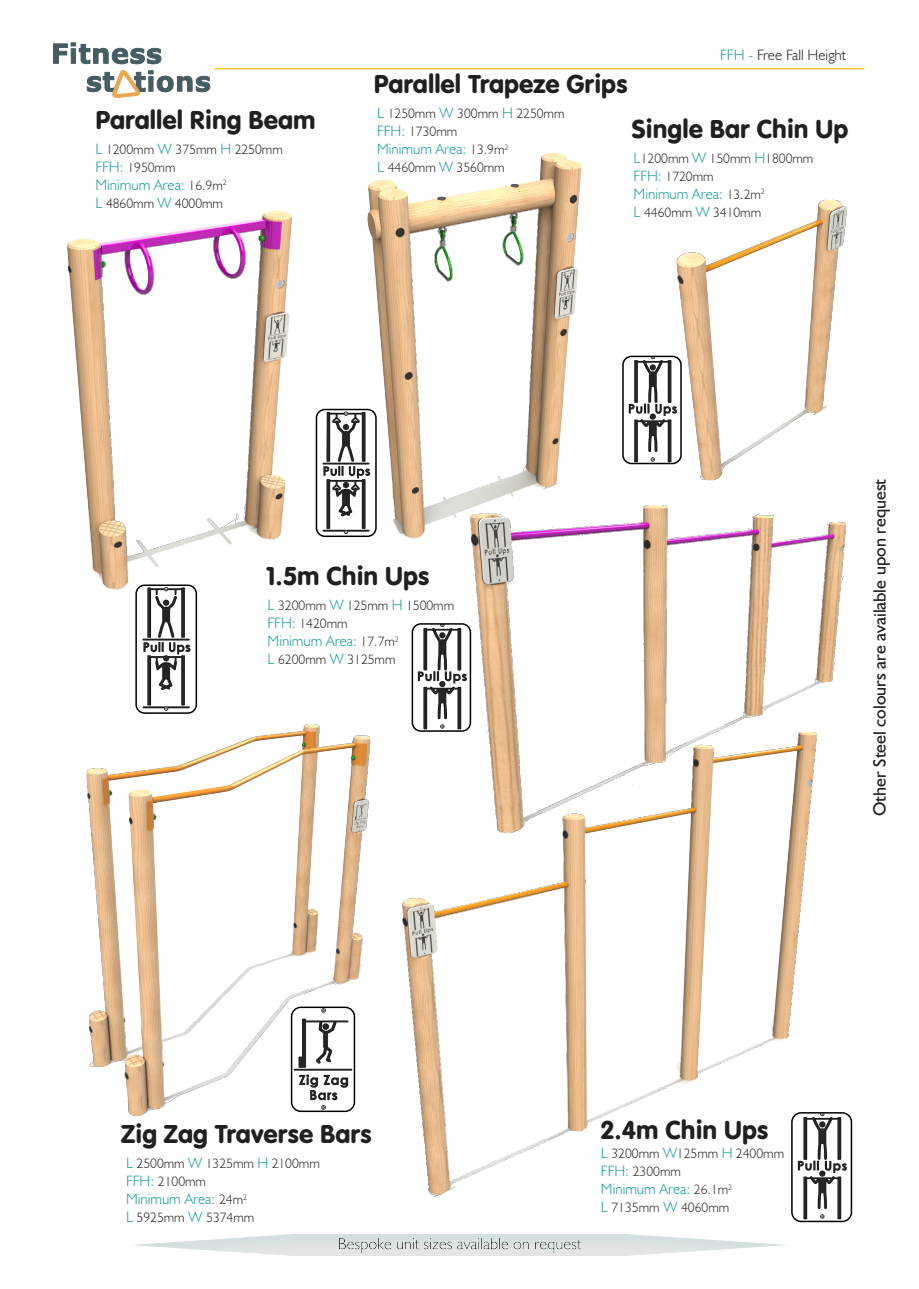
<style>
.page{position:relative;width:919px;height:1289px;background:#fff}
.page>*{position:absolute;margin:0;border:0;box-sizing:border-box;transform-origin:0 0}
.t1{font:27px "VAG Rundschrift DOT";color:#231f20}
.t2{font:18px "Humanist 521 BT";color:#231f20}
.t3{font:300 15px "Humanist 521 BT";color:#129b98}
.t4{font:300 15px "Humanist 521 BT";color:#231f20}
.t5{font:300 13.5px "Humanist 521 BT";color:#231f20}
.s1{font-size:15px;color:#129b98}
.s2{font-size:13.5px;color:#231f20}
.s3{color:#129b98}
</style>
<div class="page">
<svg style="left:133px;top:1239px;width:653px;height:17px"></svg>
<div style="left:205px;top:1230px;width:500px;height:25px;background:#c7e9f4;opacity:.75"></div>
<svg style="left:53px;top:42px;width:157px;height:56px"></svg>
<hr style="left:214px;top:68px;width:650px;height:1px;background:#fecb2f">
<img style="left:657px;top:199px;width:190px;height:282px">
<img style="left:414px;top:626px;width:27px;height:97px">
<div style="left:411px;top:623px;width:60px;height:108px;border:2px solid #000;border-radius:9px"></div>
<img style="left:142px;top:629px;width:49px;height:78px">
<div style="left:135px;top:584px;width:62px;height:129px;border:2px solid #000;border-radius:9px"></div>
<img style="left:323px;top:412px;width:18px;height:120px">
<img style="left:623px;top:356px;width:58px;height:107px">
<div style="left:622px;top:355px;width:59px;height:109px;border:2px solid #000;border-radius:9px"></div>
<img style="left:794px;top:1115px;width:56px;height:105px">
<div style="left:791px;top:1112px;width:61px;height:110px;border:2px solid #000;border-radius:9px"></div>
<img style="left:67px;top:210px;width:256px;height:419px">
<img style="left:341px;top:153px;width:241px;height:386px">
<img style="left:441px;top:497px;width:405px;height:226px">
<img style="left:86px;top:707px;width:280px;height:409px">
<img style="left:366px;top:723px;width:482px;height:491px">
<p class="t1" style="left:95px;top:104px;width:221px">Parallel Ring Beam</p>
<p class="t5" style="left:95px;top:141px;width:189px"><span class="s1">L</span> 1200mm <span class="s1">W</span> 375mm <span class="s1">H</span> 2250mm</p>
<p class="t5" style="left:95px;top:159px;width:81px"><span class="s1">FFH:</span> 1950mm</p>
<p class="t3" style="left:95px;top:175px;width:133px">Minimum Area: <span class="s2">16.9m</span><sup>2</sup></p>
<p class="t5" style="left:95px;top:195px;width:129px"><span class="s1">L</span> 4860mm <span class="s1">W</span> 4000mm</p>
<p class="t1" style="left:374px;top:68px;width:256px">Parallel Trapeze Grips</p>
<p class="t4" style="left:720px;top:46px;width:127px"><span class="s3">FFH -</span> Free Fall Height</p>
<p class="t5" style="left:377px;top:105px;width:189px"><span class="s1">L</span> 1250mm <span class="s1">W</span> 300mm <span class="s1">H</span> 2250mm</p>
<p class="t5" style="left:377px;top:123px;width:81px"><span class="s1">FFH:</span> 1730mm</p>
<p class="t3" style="left:377px;top:140px;width:133px">Minimum Area: <span class="s2">13.9m</span><sup>2</sup></p>
<p class="t5" style="left:377px;top:159px;width:129px"><span class="s1">L</span> 4460mm <span class="s1">W</span> 3560mm</p>
<p class="t1" style="left:631px;top:113px;width:218px">Single Bar Chin Up</p>
<p class="t5" style="left:633px;top:150px;width:181px"><span class="s1">L</span>1200mm <span class="s1">W</span> 150mm <span class="s1">H</span>1800mm</p>
<p class="t5" style="left:633px;top:168px;width:81px"><span class="s1">FFH:</span> 1720mm</p>
<p class="t3" style="left:633px;top:184px;width:133px">Minimum Area: <span class="s2">13.2m</span><sup>2</sup></p>
<p class="t5" style="left:633px;top:204px;width:129px"><span class="s1">L</span> 4460mm <span class="s1">W</span> 3410mm</p>
<p class="t1" style="left:266px;top:560px;width:164px">1.5m Chin Ups</p>
<p class="t5" style="left:267px;top:597px;width:188px"><span class="s1">L</span> 3200mm <span class="s1">W</span> 125mm <span class="s1">H</span> 1500mm</p>
<p class="t5" style="left:267px;top:615px;width:81px"><span class="s1">FFH:</span> 1420mm</p>
<p class="t3" style="left:267px;top:632px;width:133px">Minimum Area: <span class="s2">17.7m</span><sup>2</sup></p>
<p class="t5" style="left:267px;top:651px;width:129px"><span class="s1">L</span> 6200mm <span class="s1">W</span> 3125mm</p>
<h2 class="t2" style="left:868px;top:816px;width:339px;rotate:-90deg">Other Steel colours are available upon request</h2>
<p class="t1" style="left:121px;top:1118px;width:252px">Zig Zag Traverse Bars</p>
<p class="t5" style="left:126px;top:1155px;width:195px"><span class="s1">L</span> 2500mm <span class="s1">W</span> 1325mm <span class="s1">H</span> 2100mm</p>
<p class="t5" style="left:126px;top:1173px;width:81px"><span class="s1">FFH:</span> 2100mm</p>
<p class="t3" style="left:126px;top:1189px;width:123px">Minimum Area: <span class="s2">24m</span><sup>2</sup></p>
<p class="t5" style="left:126px;top:1209px;width:130px"><span class="s1">L</span> 5925mm <span class="s1">W</span> 5374mm</p>
<p class="t1" style="left:600px;top:1113px;width:169px">2.4m Chin Ups</p>
<p class="t5" style="left:601px;top:1145px;width:185px"><span class="s1">L</span> 3200mm <span class="s1">W</span>125mm <span class="s1">H</span> 2400mm</p>
<p class="t5" style="left:601px;top:1163px;width:81px"><span class="s1">FFH:</span> 2300mm</p>
<p class="t3" style="left:601px;top:1179px;width:133px">Minimum Area: <span class="s2">26.1m</span><sup>2</sup></p>
<p class="t5" style="left:601px;top:1199px;width:130px"><span class="s1">L</span> 7135mm <span class="s1">W</span> 4060mm</p>
</div>
